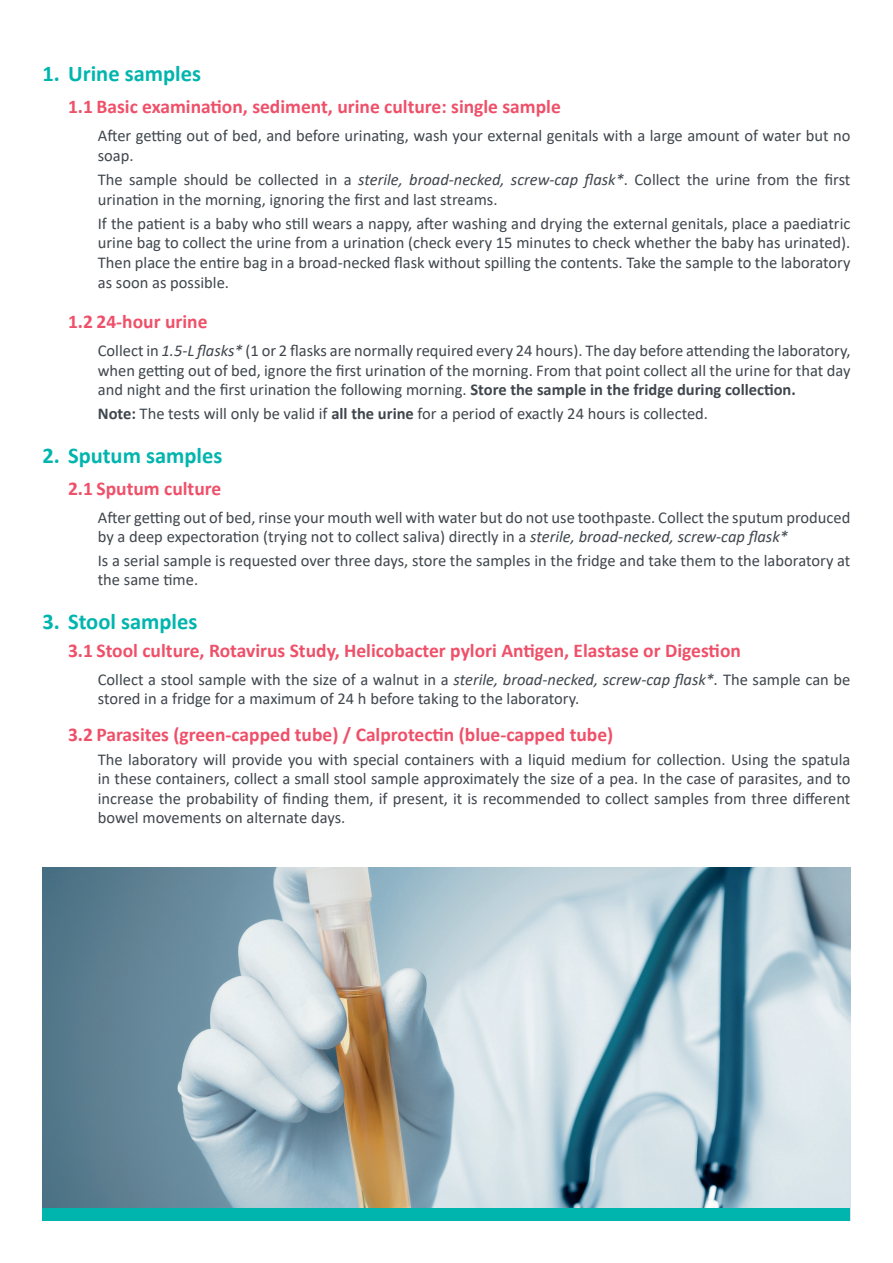
<style>
.page{position:relative;width:893px;height:1263px;background:#fff}
.page>*{position:absolute;margin:0;border:0;box-sizing:border-box;transform-origin:0 0}
.Normal_folleto_9pt{font:700 22.5px "Calibri";color:#00b5ae}
.t1{font:700 19.5px "Calibri";color:#ef5069}
.t2{font:16.5px/19.5px "Calibri";color:#3f464d}
.s1{font-style:italic}
.s2{font-weight:700}
</style>
<div class="page">
<img style="left:43px;top:868px;width:807px;height:339px">
<div style="left:43px;top:1207px;width:807px;height:13px;background:#00b5ae"></div>
<p class="Normal_folleto_9pt" style="left:43px;top:57px;width:160px">1. Urine samples</p>
<p class="t1" style="left:68px;top:92px;width:494px">1.1 Basic examination, sediment, urine culture: single sample</p>
<p class="t2" style="left:98px;top:125px;width:754px">After getting out of bed, and before urinating, wash your external genitals with a large amount of water but no soap.</p>
<p class="t2" style="left:98px;top:169px;width:754px">The sample should be collected in a <span class="s1">sterile, broad-necked, screw-cap flask*</span>. Collect the urine from the first urination in the morning, ignoring the first and last streams.</p>
<p class="t2" style="left:98px;top:213px;width:754px;text-align:justify">If the patient is a baby who still wears a nappy, after washing and drying the external genitals, place a paediatric urine bag to collect the urine from a urination (check every 15 minutes to check whether the baby has urinated).<br>Then place the entire bag in a broad-necked flask without spilling the contents. Take the sample to the laboratory as soon as possible.</p>
<p class="t1" style="left:68px;top:308px;width:141px">1.2 24-hour urine</p>
<p class="t2" style="left:98px;top:341px;width:754px;text-align:justify">Collect in <span class="s1">1.5-L flasks*</span> (1 or 2 flasks are normally required every 24 hours). The day before attending the laboratory, when getting out of bed, ignore the first urination of the morning. From that point collect all the urine for that day and night and the first urination the following morning. <span class="s2">Store the sample in the fridge during collection.</span></p>
<p class="t2" style="left:98px;top:403px;width:612px"><span class="s2">Note:</span> The tests will only be valid if <span class="s2">all the urine</span> for a period of exactly 24 hours is collected.</p>
<p class="Normal_folleto_9pt" style="left:43px;top:439px;width:181px">2. Sputum samples</p>
<p class="t1" style="left:68px;top:474px;width:155px">2.1 Sputum culture</p>
<p class="t2" style="left:98px;top:507px;width:754px">After getting out of bed, rinse your mouth well with water but do not use toothpaste. Collect the sputum produced by a deep expectoration (trying not to collect saliva) directly in a <span class="s1">sterile, broad-necked, screw-cap flask*</span></p>
<p class="t2" style="left:98px;top:550px;width:754px">Is a serial sample is requested over three days, store the samples in the fridge and take them to the laboratory at the same time.</p>
<p class="Normal_folleto_9pt" style="left:43px;top:605px;width:156px">3. Stool samples</p>
<p class="t1" style="left:68px;top:637px;width:674px">3.1 Stool culture, Rotavirus Study, Helicobacter pylori Antigen, Elastase or Digestion</p>
<p class="t2" style="left:98px;top:669px;width:754px">Collect a stool sample with the size of a walnut in a <span class="s1">sterile, broad-necked, screw-cap flask*.</span> The sample can be stored in a fridge for a maximum of 24 h before taking to the laboratory.</p>
<p class="t1" style="left:68px;top:721px;width:547px">3.2 Parasites (green-capped tube) / Calprotectin (blue-capped tube)</p>
<p class="t2" style="left:98px;top:749px;width:754px;text-align:justify">The laboratory will provide you with special containers with a liquid medium for collection. Using the spatula in these containers, collect a small stool sample approximately the size of a pea. In the case of parasites, and to increase the probability of finding them, if present, it is recommended to collect samples from three different bowel movements on alternate days.</p>
</div>
